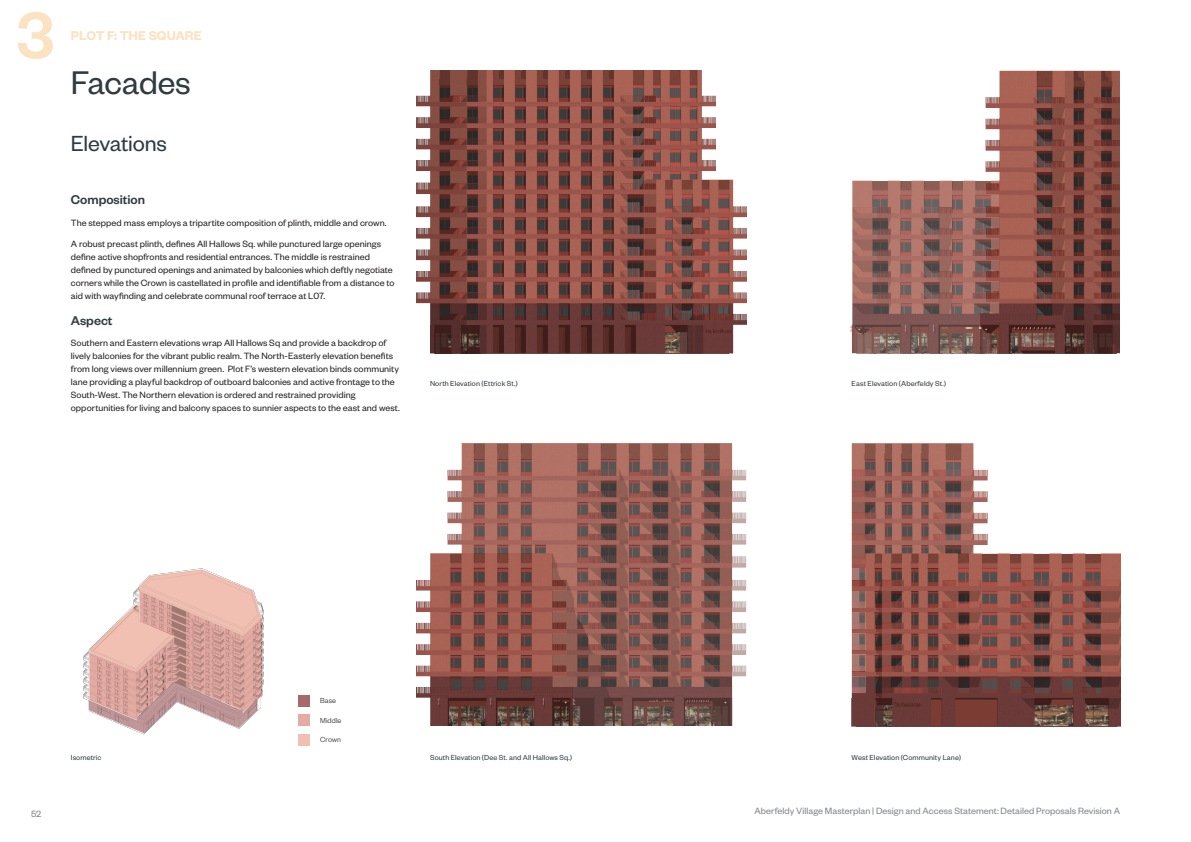
<style>
.page{position:relative;width:1191px;height:842px;background:#fff}
.page>*{position:absolute;margin:0;border:0;box-sizing:border-box;transform-origin:0 0}
.t1{font:500 72px "Founders Grotesk";color:#fbe2c0}
.Page_Title{font:36px "Founders Grotesk";letter-spacing:-.01em;color:#2e3b40}
.Page_Subtitle{font:24px "Founders Grotesk";letter-spacing:-.01em;color:#2e3b40}
.Body_Heading{font:500 14px "Founders Grotesk";color:#2e3b40}
.t2{font:600 14px "Founders Grotesk";letter-spacing:-.005em;color:#fbe2c0}
.Body_text{font:10px/13px "Founders Grotesk";letter-spacing:.005em;color:#231f20}
.t3{font:10px "Founders Grotesk";letter-spacing:.005em;color:#808388}
.t4{font:8px "Founders Grotesk";letter-spacing:.01em;color:#2e3b40}
.Text_in_key{font:300 8px "Founders Grotesk";letter-spacing:.01em;color:#231f20}
</style>
<div class="page">
<img style="left:416px;top:71px;width:287px;height:282px">
<img style="left:703px;top:71px;width:416px;height:282px">
<img style="left:416px;top:553px;width:157px;height:173px">
<img style="left:851px;top:553px;width:269px;height:173px">
<img style="left:83px;top:568px;width:181px;height:167px">
<svg style="left:89px;top:569px;width:173px;height:164px"></svg>
<div style="left:298px;top:695px;width:11px;height:11px;background:#a66a6d"></div>
<div style="left:298px;top:714px;width:11px;height:12px;background:#e4aba3"></div>
<div style="left:298px;top:734px;width:11px;height:11px;background:#f1c0b3"></div>
<svg style="left:851px;top:443px;width:137px;height:250px;background:#905b53"></svg>
<svg style="left:851px;top:568px;width:14px;height:12px"></svg>
<svg style="left:851px;top:591px;width:14px;height:16px"></svg>
<svg style="left:851px;top:612px;width:14px;height:16px"></svg>
<svg style="left:851px;top:655px;width:14px;height:16px"></svg>
<svg style="left:851px;top:634px;width:14px;height:16px"></svg>
<svg style="left:851px;top:676px;width:14px;height:17px"></svg>
<div style="left:553px;top:676px;width:15px;height:10px;background:#925f55"></div>
<svg style="left:573px;top:686px;width:160px;height:40px;background:#6c4c48"></svg>
<div style="left:553px;top:655px;width:15px;height:10px;background:#925f55"></div>
<div style="left:553px;top:633px;width:15px;height:11px;background:#925f55"></div>
<div style="left:553px;top:612px;width:15px;height:10px;background:#925f55"></div>
<div style="left:553px;top:591px;width:15px;height:10px;background:#925f55"></div>
<svg style="left:553px;top:553px;width:14px;height:26px"></svg>
<svg style="left:447px;top:443px;width:120px;height:110px;background:#a6746b"></svg>
<svg style="left:567px;top:443px;width:165px;height:243px;background:#895a52"></svg>
<svg style="left:732px;top:444px;width:15px;height:242px"></svg>
<svg style="left:985px;top:302px;width:14px;height:11px"></svg>
<svg style="left:804px;top:313px;width:175px;height:41px"></svg>
<svg style="left:985px;top:282px;width:14px;height:9px"></svg>
<svg style="left:985px;top:260px;width:14px;height:10px"></svg>
<svg style="left:985px;top:238px;width:14px;height:11px"></svg>
<svg style="left:985px;top:217px;width:14px;height:11px"></svg>
<svg style="left:985px;top:194px;width:14px;height:12px"></svg>
<svg style="left:801px;top:71px;width:184px;height:242px"></svg>
<svg style="left:983px;top:171px;width:16px;height:12px"></svg>
<h1 class="t1" style="left:16px;top:-10px;width:40px">3</h1>
<h3 class="t2" style="left:71px;top:27px;width:132px">PLOT F: THE SQUARE</h3>
<p class="Page_Title" style="left:71px;top:60px;width:121px">Facades</p>
<p class="Page_Subtitle" style="left:71px;top:128px;width:98px">Elevations</p>
<p class="Body_Heading" style="left:71px;top:191px;width:76px">Composition</p>
<p class="Body_text" style="left:71px;top:216px;width:317px">The stepped mass employs a tripartite composition of plinth, middle and crown.</p>
<p class="Body_text" style="left:71px;top:237px;width:325px">A robust precast plinth, defines All Hallows Sq. while punctured large openings define active shopfronts and residential entrances. The middle is restrained defined by punctured openings and animated by balconies which deftly negotiate corners while the Crown is castellated in profile and identifiable from a distance to aid with wayfinding and celebrate communal roof terrace at L07.</p>
<p class="Body_Heading" style="left:71px;top:312px;width:43px">Aspect</p>
<p class="Body_text" style="left:71px;top:336px;width:330px">Southern and Eastern elevations wrap All Hallows Sq and provide a backdrop of lively balconies for the vibrant public realm. The North-Easterly elevation benefits from long views over millennium green. Plot F’s western elevation binds community lane providing a playful backdrop of outboard balconies and active frontage to the South-West. The Northern elevation is ordered and restrained providing opportunities for living and balcony spaces to sunnier aspects to the east and west.</p>
<p class="t4" style="left:430px;top:378px;width:89px">North Elevation (Ettrick St.)</p>
<p class="Text_in_key" style="left:320px;top:696px;width:18px">Base</p>
<p class="Text_in_key" style="left:320px;top:715px;width:23px">Middle</p>
<p class="Text_in_key" style="left:320px;top:735px;width:22px">Crown</p>
<p class="t4" style="left:71px;top:752px;width:32px">Isometric</p>
<p class="t4" style="left:430px;top:752px;width:144px">South Elevation (Dee St. and All Hallows Sq.)</p>
<p class="t4" style="left:851px;top:378px;width:96px">East Elevation (Aberfeldy St.)</p>
<p class="t4" style="left:851px;top:752px;width:111px">West Elevation (Community Lane)</p>
<p class="t3" style="left:31px;top:808px;width:12px">52</p>
<p class="t3" style="left:754px;top:805px;width:367px">Aberfeldy Village Masterplan | Design and Access Statement: Detailed Proposals Revision A</p>
</div>
